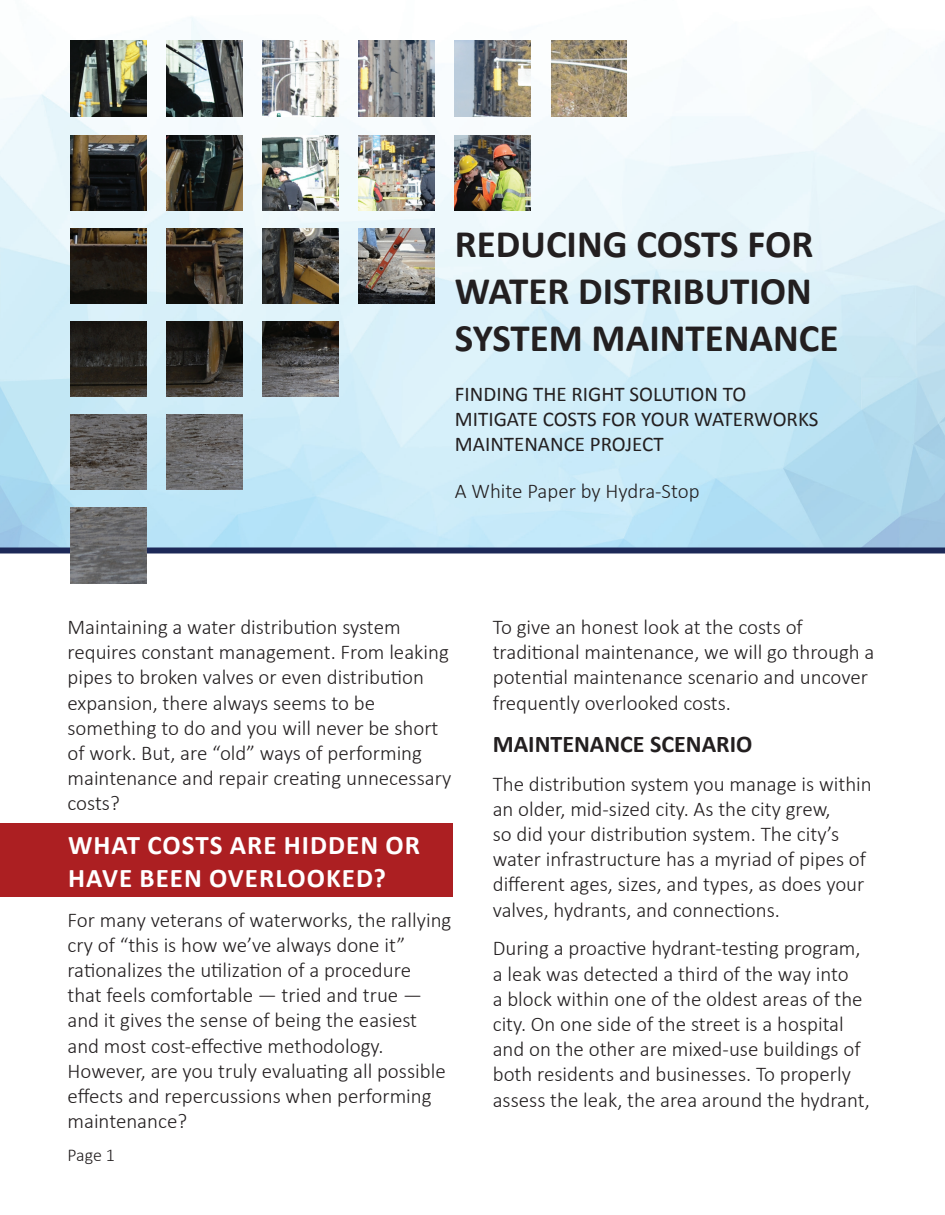
<style>
.page{position:relative;width:945px;height:1215px;background:#fff}
.page>*{position:absolute;margin:0;border:0;box-sizing:border-box;transform-origin:0 0}
.t1{font:700 39px/46.8px "Calibri";color:#231f20}
.t2{font:700 27px/32.4px "Calibri";letter-spacing:.04em;color:#fff}
.t3{font:700 24px "Calibri";color:#231f20}
.t4{font:300 21px/25.2px "Calibri";color:#231f20}
.t5{font:21px/25.2px "Calibri";color:#231f20}
.t6{font:300 18px "Calibri";color:#231f20}
</style>
<div class="page">
<svg style="left:0;top:17px;width:945px;height:537px"></svg>
<img style="left:70px;top:135px;width:76px;height:76px">
<img style="left:167px;top:135px;width:75px;height:76px">
<img style="left:167px;top:40px;width:75px;height:76px">
<img style="left:263px;top:135px;width:75px;height:76px">
<img style="left:263px;top:40px;width:75px;height:76px">
<img style="left:359px;top:135px;width:75px;height:76px">
<img style="left:359px;top:40px;width:75px;height:76px">
<img style="left:455px;top:135px;width:76px;height:76px">
<img style="left:455px;top:40px;width:76px;height:76px">
<img style="left:551px;top:40px;width:76px;height:76px">
<img style="left:70px;top:228px;width:76px;height:76px">
<img style="left:167px;top:228px;width:75px;height:76px">
<img style="left:263px;top:228px;width:75px;height:76px">
<img style="left:359px;top:228px;width:75px;height:76px">
<img style="left:70px;top:321px;width:76px;height:76px">
<img style="left:167px;top:321px;width:75px;height:76px">
<img style="left:263px;top:321px;width:75px;height:76px">
<img style="left:70px;top:414px;width:76px;height:76px">
<img style="left:167px;top:414px;width:75px;height:76px">
<img style="left:70px;top:507px;width:76px;height:76px">
<div style="left:0;top:824px;width:452px;height:73px;background:#ac1f22"></div>
<img style="left:70px;top:40px;width:76px;height:76px">
<h1 class="t1" style="left:455px;top:220px;width:385px">REDUCING COSTS FOR<br>WATER DISTRIBUTION<br>SYSTEM MAINTENANCE</h1>
<p class="t5" style="left:455px;top:381px;width:365px">FINDING THE RIGHT SOLUTION TO<br>MITIGATE COSTS FOR YOUR WATERWORKS<br>MAINTENANCE PROJECT</p>
<p class="t4" style="left:455px;top:478px;width:246px">A White Paper by Hydra-Stop</p>
<p class="t4" style="left:68px;top:614px;width:385px">Maintaining a water distribution system requires constant management. From leaking pipes to broken valves or even distribution expansion, there always seems to be something to do and you will never be short of work. But, are “old” ways of performing maintenance and repair creating unnecessary costs?</p>
<p class="t2" style="left:68px;top:828px;width:353px">WHAT COSTS ARE HIDDEN OR<br>HAVE BEEN OVERLOOKED?</p>
<p class="t4" style="left:68px;top:907px;width:385px">For many veterans of waterworks, the rallying cry of “this is how we’ve always done it” rationalizes the utilization of a procedure<br>that feels comfortable — tried and true — and it gives the sense of being the easiest and most cost-effective methodology.<br>However, are you truly evaluating all possible effects and repercussions when performing maintenance?</p>
<p class="t6" style="left:68px;top:1144px;width:49px">Page 1</p>
<p class="t4" style="left:493px;top:614px;width:383px">To give an honest look at the costs of traditional maintenance, we will go through a potential maintenance scenario and uncover frequently overlooked costs.</p>
<p class="t3" style="left:493px;top:727px;width:261px">MAINTENANCE SCENARIO</p>
<p class="t4" style="left:493px;top:771px;width:381px">The distribution system you manage is within an older, mid-sized city. As the city grew,<br>so did your distribution system. The city’s water infrastructure has a myriad of pipes of different ages, sizes, and types, as does your valves, hydrants, and connections.</p>
<p class="t4" style="left:493px;top:936px;width:379px">During a proactive hydrant-testing program, a leak was detected a third of the way into<br>a block within one of the oldest areas of the city. On one side of the street is a hospital and on the other are mixed-use buildings of both residents and businesses. To properly assess the leak, the area around the hydrant,</p>
</div>
